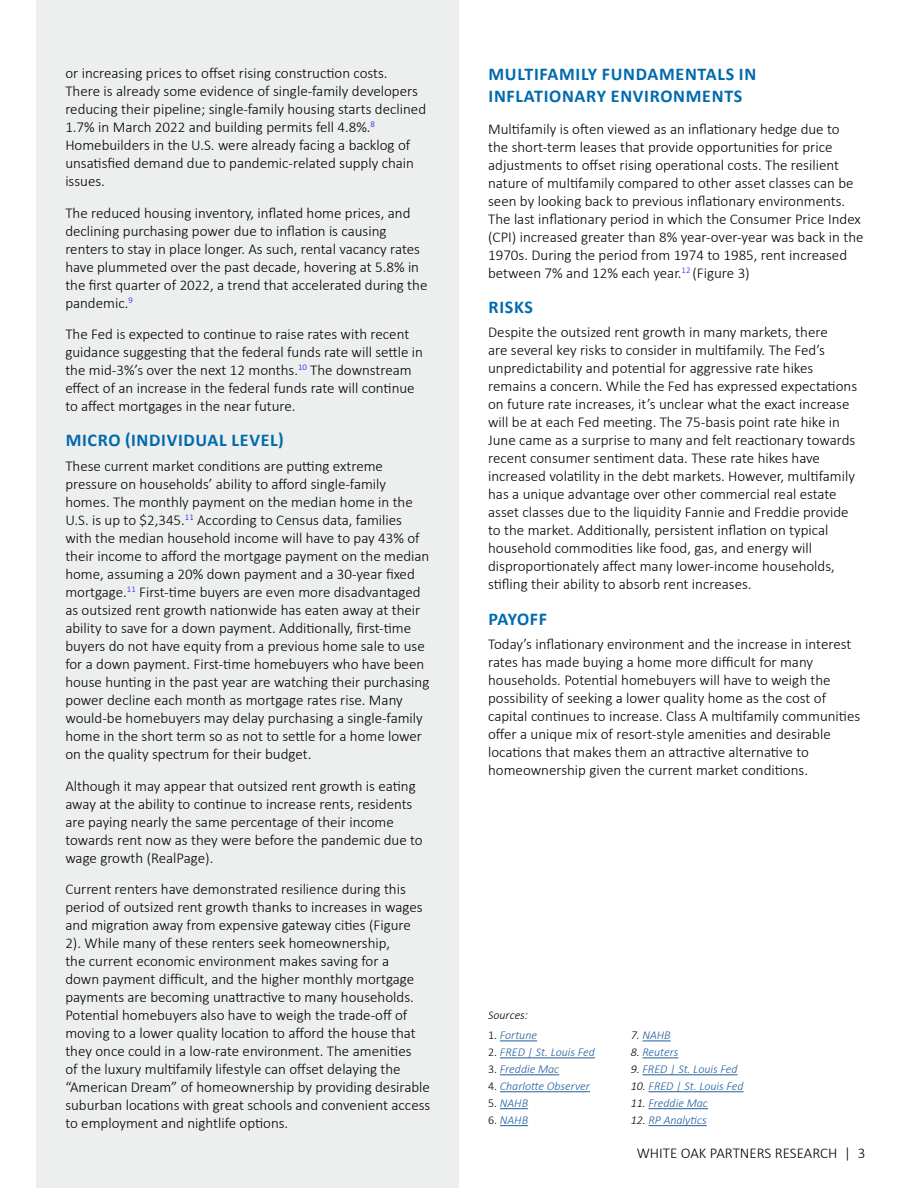
<style>
.page{position:relative;width:918px;height:1188px;background:#fff}
.page>*{position:absolute;margin:0;border:0;box-sizing:border-box;transform-origin:0 0}
.t1{font:700 18px/21.6px "Calibri";letter-spacing:.04em;color:#006aad}
.t2{font:300 15px/18px "Calibri";color:#000}
.t3{font:italic 300 12px "Calibri";color:#215e9e}
.t4{font:italic 300 12px "Calibri";color:#000}
.s1{font-style:normal;color:#000}
.s2{color:#000}
</style>
<div class="page">
<div style="left:37px;top:1px;width:422px;height:1187px;background:#edeeee"></div>
<hr style="left:500px;top:1041px;width:37px;height:1px;background:#215e9e">
<svg style="left:642px;top:1041px;width:29px;height:1px"></svg>
<hr style="left:500px;top:1058px;width:95px;height:1px;background:#215e9e">
<hr style="left:642px;top:1058px;width:36px;height:1px;background:#215e9e">
<hr style="left:500px;top:1075px;width:59px;height:1px;background:#215e9e">
<hr style="left:642px;top:1075px;width:96px;height:1px;background:#215e9e">
<hr style="left:500px;top:1091px;width:90px;height:1px;background:#215e9e">
<hr style="left:649px;top:1091px;width:95px;height:1px;background:#215e9e">
<svg style="left:500px;top:1108px;width:28px;height:1px"></svg>
<hr style="left:649px;top:1108px;width:59px;height:1px;background:#215e9e">
<svg style="left:500px;top:1125px;width:28px;height:1px"></svg>
<hr style="left:649px;top:1125px;width:58px;height:1px;background:#215e9e">
<p class="t2" style="left:65px;top:64px;width:362px">or increasing prices to offset rising construction costs.<br>There is already some evidence of single-family developers reducing their pipeline; single-family housing starts declined 1.7% in March 2022 and building permits fell 4.8%.<sup>8<br></sup>Homebuilders in the U.S. were already facing a backlog of unsatisfied demand due to pandemic-related supply chain issues.</p>
<p class="t2" style="left:65px;top:204px;width:364px">The reduced housing inventory, inflated home prices, and declining purchasing power due to inflation is causing renters to stay in place longer. As such, rental vacancy rates have plummeted over the past decade, hovering at 5.8% in the first quarter of 2022, a trend that accelerated during the pandemic.<sup>9</sup></p>
<p class="t2" style="left:65px;top:325px;width:359px">The Fed is expected to continue to raise rates with recent guidance suggesting that the federal funds rate will settle in the mid-3%’s over the next 12 months.<sup>10</sup> The downstream effect of an increase in the federal funds rate will continue to affect mortgages in the near future.</p>
<p class="t1" style="left:66px;top:429px;width:220px">MICRO (INDIVIDUAL LEVEL)</p>
<p class="t2" style="left:65px;top:457px;width:366px">These current market conditions are putting extreme pressure on households’ ability to afford single-family homes. The monthly payment on the median home in the U.S. is up to $2,345.<sup>11</sup> According to Census data, families with the median household income will have to pay 43% of their income to afford the mortgage payment on the median home, assuming a 20% down payment and a 30-year fixed mortgage.<sup>11</sup> First-time buyers are even more disadvantaged as outsized rent growth nationwide has eaten away at their ability to save for a down payment. Additionally, first-time buyers do not have equity from a previous home sale to use for a down payment. First-time homebuyers who have been house hunting in the past year are watching their purchasing power decline each month as mortgage rates rise. Many would-be homebuyers may delay purchasing a single-family home in the short term so as not to settle for a home lower on the quality spectrum for their budget.</p>
<p class="t2" style="left:65px;top:776px;width:359px">Although it may appear that outsized rent growth is eating away at the ability to continue to increase rents, residents are paying nearly the same percentage of their income towards rent now as they were before the pandemic due to wage growth (RealPage).</p>
<p class="t2" style="left:65px;top:880px;width:367px">Current renters have demonstrated resilience during this period of outsized rent growth thanks to increases in wages and migration away from expensive gateway cities (Figure 2). While many of these renters seek homeownership,<br>the current economic environment makes saving for a<br>down payment difficult, and the higher monthly mortgage payments are becoming unattractive to many households.<br>Potential homebuyers also have to weigh the trade-off of moving to a lower quality location to afford the house that they once could in a low-rate environment. The amenities<br>of the luxury multifamily lifestyle can offset delaying the “American Dream” of homeownership by providing desirable suburban locations with great schools and convenient access to employment and nightlife options.</p>
<p class="t1" style="left:489px;top:65px;width:269px">MULTIFAMILY FUNDAMENTALS IN<br>INFLATIONARY ENVIRONMENTS</p>
<p class="t2" style="left:488px;top:119px;width:377px">Multifamily is often viewed as an inflationary hedge due to the short-term leases that provide opportunities for price adjustments to offset rising operational costs. The resilient nature of multifamily compared to other asset classes can be seen by looking back to previous inflationary environments.<br>The last inflationary period in which the Consumer Price Index (CPI) increased greater than 8% year-over-year was back in the 1970s. During the period from 1974 to 1985, rent increased between 7% and 12% each year.<sup>12</sup> (Figure 3)</p>
<p class="t1" style="left:489px;top:296px;width:46px">RISKS</p>
<p class="t2" style="left:488px;top:323px;width:371px">Despite the outsized rent growth in many markets, there<br>are several key risks to consider in multifamily. The Fed’s unpredictability and potential for aggressive rate hikes remains a concern. While the Fed has expressed expectations on future rate increases, it’s unclear what the exact increase will be at each Fed meeting. The 75-basis point rate hike in June came as a surprise to many and felt reactionary towards recent consumer sentiment data. These rate hikes have increased volatility in the debt markets. However, multifamily has a unique advantage over other commercial real estate asset classes due to the liquidity Fannie and Freddie provide to the market. Additionally, persistent inflation on typical household commodities like food, gas, and energy will disproportionately affect many lower-income households, stifling their ability to absorb rent increases.</p>
<p class="t1" style="left:489px;top:609px;width:60px">PAYOFF</p>
<p class="t2" style="left:488px;top:635px;width:374px">Today’s inflationary environment and the increase in interest rates has made buying a home more difficult for many households. Potential homebuyers will have to weigh the possibility of seeking a lower quality home as the cost of capital continues to increase. Class A multifamily communities offer a unique mix of resort-style amenities and desirable locations that makes them an attractive alternative to homeownership given the current market conditions.</p>
<p class="t4" style="left:488px;top:1007px;width:41px">Sources:</p>
<p class="t3" style="left:488px;top:1028px;width:50px"><span class="s1">1.</span> Fortune</p>
<p class="t3" style="left:631px;top:1028px;width:41px"><span class="s2">7.</span> NAHB</p>
<p class="t3" style="left:488px;top:1045px;width:108px"><span class="s1">2.</span> FRED | St. Louis Fed</p>
<p class="t3" style="left:631px;top:1045px;width:49px"><span class="s2">8.</span> Reuters</p>
<p class="t3" style="left:488px;top:1062px;width:73px"><span class="s1">3.</span> Freddie Mac</p>
<p class="t3" style="left:631px;top:1062px;width:108px"><span class="s2">9.</span> FRED | St. Louis Fed</p>
<p class="t3" style="left:488px;top:1079px;width:103px"><span class="s1">4.</span> Charlotte Observer</p>
<p class="t3" style="left:631px;top:1079px;width:114px"><span class="s2">10.</span> FRED | St. Louis Fed</p>
<p class="t3" style="left:488px;top:1096px;width:41px"><span class="s1">5.</span> NAHB</p>
<p class="t3" style="left:631px;top:1096px;width:79px"><span class="s2">11.</span> Freddie Mac</p>
<p class="t3" style="left:488px;top:1113px;width:41px"><span class="s1">6.</span> NAHB</p>
<p class="t3" style="left:631px;top:1113px;width:78px"><span class="s2">12.</span> RP Analytics</p>
<p class="t2" style="left:637px;top:1143px;width:230px">WHITE OAK PARTNERS RESEARCH | 3</p>
</div>
